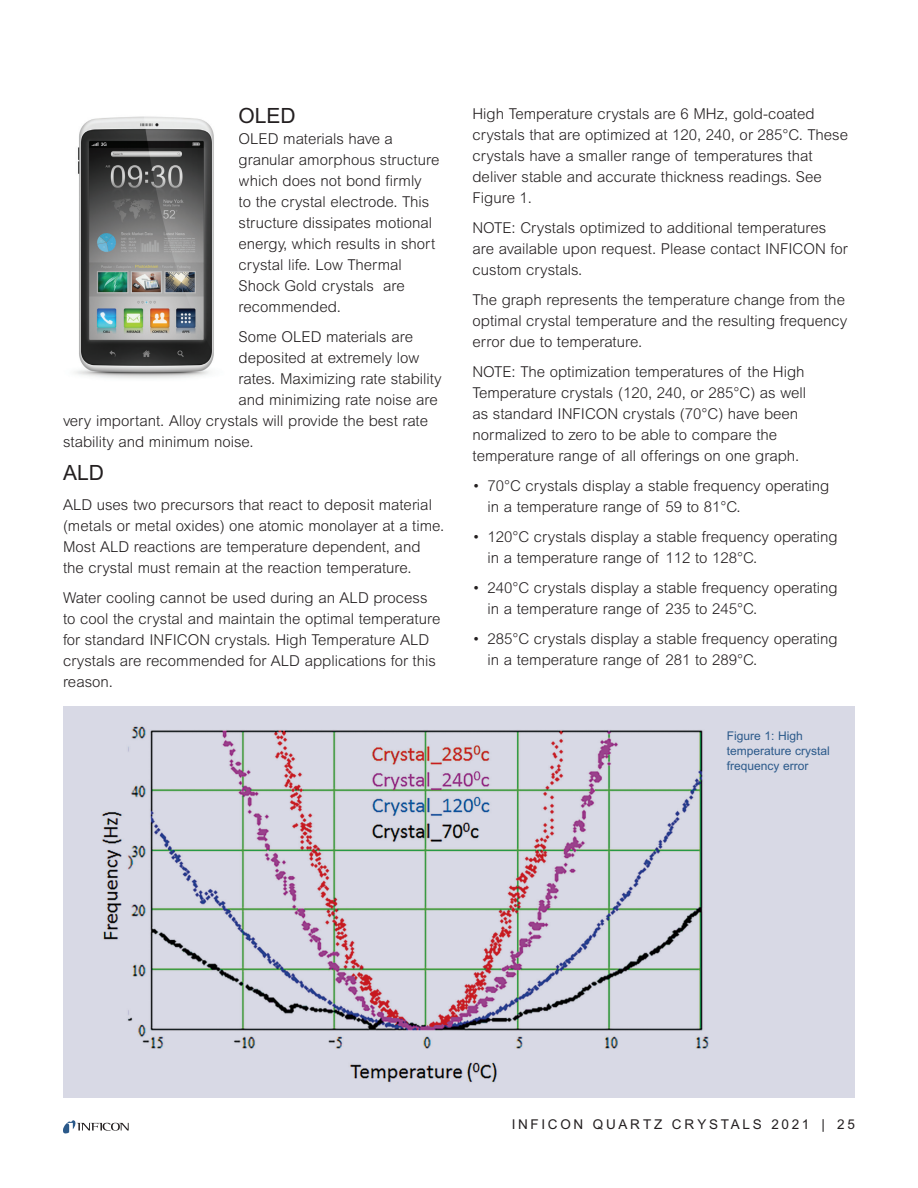
<style>
.page{position:relative;width:918px;height:1188px;background:#fff}
.page>*{position:absolute;margin:0;border:0;box-sizing:border-box;transform-origin:0 0}
.SUBHEAD__2{font:21px "Arial MT Std";color:#231f20}
.COPY{font:21px "Arial MT Std";color:#231f20}
.COPY-2{font:300 15px/21px "Arial MT Std";color:#231f20}
.t1{font:13.5px "Arial MT Std";letter-spacing:.2em;color:#231f20}
.COPY-3{font:12px/15px "Arial MT Std";color:#2b598a}
</style>
<div class="page">
<svg style="left:63px;top:1120px;width:66px;height:14px"></svg>
<img style="left:75px;top:116px;width:139px;height:263px">
<div style="left:63px;top:706px;width:792px;height:392px;background:#d8d9e5"></div>
<img style="left:102px;top:726px;width:607px;height:357px">
<p class="SUBHEAD__2" style="left:239px;top:104px;width:59px">OLED</p>
<p class="COPY-2" style="left:239px;top:128px;width:202px">OLED materials have a granular amorphous structure which does not bond firmly<br>to the crystal electrode. This structure dissipates motional energy, which results in short crystal life. Low Thermal<br>Shock Gold crystals are recommended.</p>
<p class="COPY-2" style="left:239px;top:326px;width:176px">Some OLED materials are</p>
<p class="COPY-2" style="left:239px;top:347px;width:182px">deposited at extremely low</p>
<p class="COPY-2" style="left:239px;top:368px;width:204px">rates. Maximizing rate stability</p>
<p class="COPY-2" style="left:239px;top:389px;width:201px">and minimizing rate noise are</p>
<p class="COPY-2" style="left:63px;top:410px;width:367px">very important. Alloy crystals will provide the best rate</p>
<p class="COPY-2" style="left:63px;top:431px;width:189px">stability and minimum noise.</p>
<p class="COPY" style="left:63px;top:461px;width:42px">ALD</p>
<p class="COPY-2" style="left:63px;top:494px;width:380px">ALD uses two precursors that react to deposit material (metals or metal oxides) one atomic monolayer at a time.<br>Most ALD reactions are temperature dependent, and the crystal must remain at the reaction temperature.</p>
<p class="COPY-2" style="left:63px;top:587px;width:379px">Water cooling cannot be used during an ALD process to cool the crystal and maintain the optimal temperature for standard INFICON crystals. High Temperature ALD crystals are recommended for ALD applications for this reason.</p>
<p class="COPY-2" style="left:472px;top:103px;width:377px">High Temperature crystals are 6 MHz, gold-coated crystals that are optimized at 120, 240, or 285°C. These crystals have a smaller range of temperatures that deliver stable and accurate thickness readings. See Figure 1.</p>
<p class="COPY-2" style="left:472px;top:217px;width:377px">NOTE: Crystals optimized to additional temperatures are available upon request. Please contact INFICON for custom crystals.</p>
<p class="COPY-2" style="left:472px;top:289px;width:376px">The graph represents the temperature change from the optimal crystal temperature and the resulting frequency error due to temperature.</p>
<p class="COPY-2" style="left:472px;top:361px;width:335px">NOTE: The optimization temperatures of the High Temperature crystals (120, 240, or 285°C) as well as standard INFICON crystals (70°C) have been normalized to zero to be able to compare the temperature range of all offerings on one graph.</p>
<p class="COPY-2" style="left:488px;top:475px;width:343px;text-indent:-15px">• 70°C crystals display a stable frequency operating in a temperature range of 59 to 81°C.</p>
<p class="COPY-2" style="left:488px;top:526px;width:352px;text-indent:-15px">• 120°C crystals display a stable frequency operating in a temperature range of 112 to 128°C.</p>
<p class="COPY-2" style="left:488px;top:577px;width:352px;text-indent:-15px">• 240°C crystals display a stable frequency operating in a temperature range of 235 to 245°C.</p>
<p class="COPY-2" style="left:488px;top:628px;width:352px;text-indent:-15px">• 285°C crystals display a stable frequency operating in a temperature range of 281 to 289°C.</p>
<p class="COPY-3" style="left:727px;top:728px;width:105px">Figure 1: High temperature crystal frequency error</p>
<p class="t1" style="left:512px;top:1116px;width:345px">INFICON QUARTZ CRYSTALS 2021 | 25</p>
</div>
